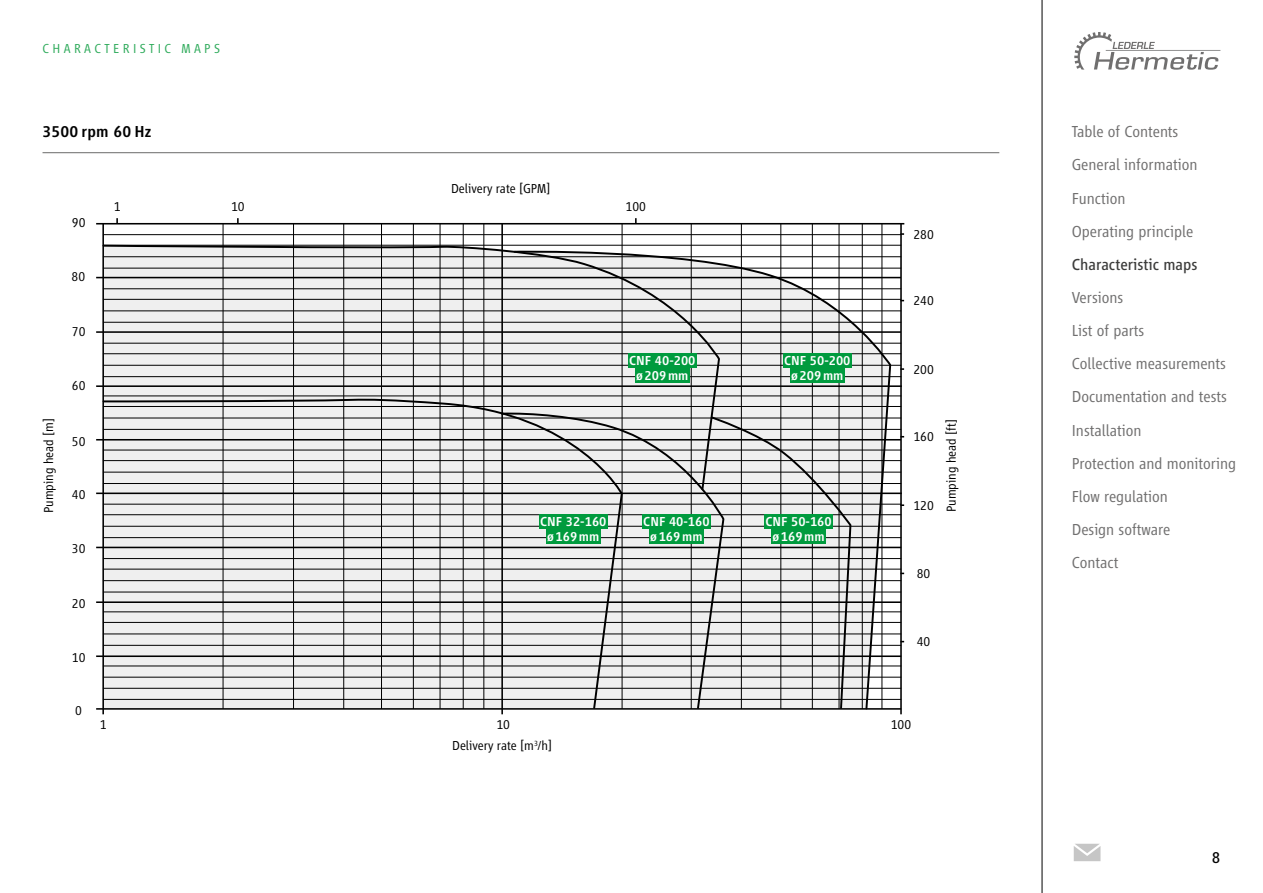
<style>
.page{position:relative;width:1263px;height:893px;background:#fff}
.page>*{position:absolute;margin:0;border:0;box-sizing:border-box;transform-origin:0 0}
.t1{font:300 16.5px/33.2px "Vialog LT";color:#706f6f}
.t2{font:16.5px "Vialog LT";color:#3c3c3b}
.t3{font:500 16.5px "Vialog LT";letter-spacing:.01em;color:#000}
.t4{font:16.5px "Vialog LT";color:#000}
.t5{font:300 13.5px "Vialog LT";color:#000}
.t6{font:500 13.5px/15px "Vialog LT";color:#fff;text-align:center}
.t7{font:300 13.5px "Vialog LT";letter-spacing:.25em;color:#30ab5c}
</style>
<div class="page">
<hr style="left:43px;top:152px;width:956px;height:1px;background:#6b6b6a">
<svg style="left:1074px;top:844px;width:26px;height:17px"></svg>
<svg style="left:1074px;top:32px;width:146px;height:38px"></svg>
<hr style="left:103px;top:677px;width:798px;height:1px;background:#000">
<hr style="left:103px;top:622px;width:798px;height:1px;background:#000">
<hr style="left:103px;top:569px;width:798px;height:1px;background:#000">
<hr style="left:103px;top:514px;width:798px;height:1px;background:#000">
<hr style="left:103px;top:460px;width:798px;height:1px;background:#000">
<hr style="left:103px;top:406px;width:798px;height:1px;background:#000">
<hr style="left:103px;top:353px;width:798px;height:1px;background:#000">
<hr style="left:103px;top:299px;width:798px;height:1px;background:#000">
<hr style="left:103px;top:245px;width:798px;height:1px;background:#000">
<hr style="left:103px;top:688px;width:798px;height:1px;background:#000">
<hr style="left:103px;top:634px;width:798px;height:1px;background:#000">
<hr style="left:103px;top:580px;width:798px;height:1px;background:#000">
<hr style="left:103px;top:526px;width:798px;height:1px;background:#000">
<hr style="left:103px;top:472px;width:798px;height:1px;background:#000">
<hr style="left:103px;top:418px;width:798px;height:1px;background:#000">
<hr style="left:103px;top:365px;width:798px;height:1px;background:#000">
<hr style="left:103px;top:311px;width:798px;height:1px;background:#000">
<hr style="left:103px;top:256px;width:798px;height:1px;background:#000">
<hr style="left:103px;top:666px;width:798px;height:1px;background:#000">
<hr style="left:103px;top:612px;width:798px;height:1px;background:#000">
<hr style="left:103px;top:558px;width:798px;height:1px;background:#000">
<hr style="left:103px;top:504px;width:798px;height:1px;background:#000">
<hr style="left:103px;top:450px;width:798px;height:1px;background:#000">
<hr style="left:103px;top:396px;width:798px;height:1px;background:#000">
<hr style="left:103px;top:343px;width:798px;height:1px;background:#000">
<hr style="left:103px;top:288px;width:798px;height:1px;background:#000">
<hr style="left:103px;top:234px;width:798px;height:1px;background:#000">
<hr style="left:103px;top:699px;width:798px;height:1px;background:#000">
<hr style="left:103px;top:645px;width:798px;height:1px;background:#000">
<hr style="left:103px;top:592px;width:798px;height:1px;background:#000">
<hr style="left:103px;top:537px;width:798px;height:1px;background:#000">
<hr style="left:103px;top:483px;width:798px;height:1px;background:#000">
<hr style="left:103px;top:429px;width:798px;height:1px;background:#000">
<hr style="left:103px;top:376px;width:798px;height:1px;background:#000">
<hr style="left:103px;top:322px;width:798px;height:1px;background:#000">
<hr style="left:103px;top:268px;width:798px;height:1px;background:#000">
<hr style="left:223px;top:224px;width:1px;height:485px;background:#000">
<hr style="left:293px;top:224px;width:1px;height:485px;background:#000">
<hr style="left:343px;top:224px;width:1px;height:485px;background:#000">
<hr style="left:381px;top:224px;width:1px;height:485px;background:#000">
<hr style="left:413px;top:224px;width:1px;height:485px;background:#000">
<hr style="left:440px;top:224px;width:1px;height:485px;background:#000">
<hr style="left:463px;top:224px;width:1px;height:485px;background:#000">
<hr style="left:483px;top:224px;width:1px;height:485px;background:#000">
<hr style="left:622px;top:224px;width:1px;height:485px;background:#000">
<hr style="left:691px;top:224px;width:1px;height:485px;background:#000">
<hr style="left:741px;top:224px;width:1px;height:485px;background:#000">
<hr style="left:780px;top:224px;width:1px;height:485px;background:#000">
<hr style="left:812px;top:224px;width:1px;height:485px;background:#000">
<hr style="left:839px;top:224px;width:1px;height:485px;background:#000">
<hr style="left:862px;top:224px;width:1px;height:485px;background:#000">
<hr style="left:882px;top:224px;width:1px;height:485px;background:#000">
<hr style="left:102px;top:224px;width:2px;height:490px;background:#000">
<hr style="left:501px;top:224px;width:2px;height:490px;background:#000">
<hr style="left:900px;top:224px;width:2px;height:490px;background:#000">
<hr style="left:96px;top:223px;width:808px;height:1px;background:#000">
<hr style="left:96px;top:277px;width:805px;height:1px;background:#000">
<hr style="left:96px;top:331px;width:805px;height:2px;background:#000">
<hr style="left:96px;top:385px;width:806px;height:2px;background:#000">
<hr style="left:96px;top:439px;width:805px;height:2px;background:#000">
<hr style="left:96px;top:493px;width:806px;height:1px;background:#000">
<hr style="left:96px;top:655px;width:805px;height:2px;background:#000">
<hr style="left:96px;top:601px;width:805px;height:2px;background:#000">
<hr style="left:96px;top:547px;width:805px;height:1px;background:#000">
<hr style="left:96px;top:708px;width:805px;height:2px;background:#000">
<svg style="left:102px;top:244px;width:619px;height:153px"></svg>
<svg style="left:102px;top:397px;width:411px;height:313px"></svg>
<svg style="left:500px;top:412px;width:13px;height:298px"></svg>
<svg style="left:513px;top:249px;width:379px;height:461px"></svg>
<div style="left:764px;top:514px;width:69px;height:15px;background:#009b3e"></div>
<div style="left:771px;top:529px;width:55px;height:15px;background:#009b3e"></div>
<div style="left:783px;top:353px;width:69px;height:15px;background:#009b3e"></div>
<div style="left:790px;top:368px;width:55px;height:15px;background:#009b3e"></div>
<div style="left:642px;top:514px;width:69px;height:15px;background:#009b3e"></div>
<div style="left:649px;top:529px;width:55px;height:15px;background:#009b3e"></div>
<div style="left:539px;top:514px;width:69px;height:15px;background:#009b3e"></div>
<div style="left:546px;top:529px;width:55px;height:15px;background:#009b3e"></div>
<div style="left:628px;top:353px;width:69px;height:15px;background:#009b3e"></div>
<div style="left:635px;top:368px;width:55px;height:15px;background:#009b3e"></div>
<hr style="left:1042px;top:0;width:1px;height:893px;background:#000">
<p class="t7" style="left:43px;top:41px;width:179px">CHARACTERISTIC MAPS</p>
<p class="t3" style="left:43px;top:123px;width:110px">3500 rpm 60 Hz</p>
<p class="t5" style="left:72px;top:215px;width:15px">90</p>
<p class="t5" style="left:72px;top:269px;width:15px">80</p>
<p class="t5" style="left:72px;top:324px;width:15px">70</p>
<p class="t5" style="left:72px;top:378px;width:15px">60</p>
<p class="t5" style="left:114px;top:199px;width:8px">1</p>
<p class="t5" style="left:451px;top:181px;width:101px">Delivery rate [GPM]</p>
<p class="t5" style="left:231px;top:199px;width:15px">10</p>
<p class="t5" style="left:626px;top:199px;width:22px">100</p>
<p class="t6" style="left:629px;top:353px;width:68px">CNF 40-200 ø209mm</p>
<p class="t6" style="left:784px;top:353px;width:68px">CNF 50-200 ø209mm</p>
<p class="t5" style="left:913px;top:227px;width:22px">280</p>
<p class="t5" style="left:913px;top:293px;width:22px">240</p>
<p class="t5" style="left:913px;top:362px;width:22px">200</p>
<p class="t5" style="left:41px;top:513px;width:97px;rotate:-90deg">Pumping head [m]</p>
<p class="t5" style="left:944px;top:512px;width:95px;rotate:-90deg">Pumping head [ft]</p>
<p class="t5" style="left:913px;top:429px;width:22px">160</p>
<p class="t5" style="left:72px;top:434px;width:15px">50</p>
<p class="t5" style="left:72px;top:487px;width:15px">40</p>
<p class="t5" style="left:913px;top:498px;width:22px">120</p>
<p class="t5" style="left:72px;top:541px;width:15px">30</p>
<p class="t5" style="left:72px;top:596px;width:15px">20</p>
<p class="t5" style="left:72px;top:650px;width:15px">10</p>
<p class="t6" style="left:540px;top:514px;width:68px">CNF 32-160 ø169mm</p>
<p class="t6" style="left:643px;top:514px;width:68px">CNF 40-160 ø169mm</p>
<p class="t6" style="left:765px;top:514px;width:68px">CNF 50-160 ø169mm</p>
<p class="t5" style="left:917px;top:566px;width:15px">80</p>
<p class="t5" style="left:917px;top:634px;width:15px">40</p>
<p class="t5" style="left:75px;top:703px;width:8px">0</p>
<p class="t5" style="left:100px;top:717px;width:8px">1</p>
<p class="t5" style="left:891px;top:717px;width:22px">100</p>
<p class="t5" style="left:496px;top:717px;width:15px">10</p>
<p class="t5" style="left:452px;top:738px;width:101px">Delivery rate [m<sup>3</sup>/h]</p>
<p class="t1" style="left:1072px;top:115px;width:127px">Table of Contents<br>General information<br>Function<br>Operating principle</p>
<p class="t2" style="left:1072px;top:255px;width:127px">Characteristic maps</p>
<p class="t1" style="left:1072px;top:281px;width:166px">Versions<br>List of parts<br>Collective measurements<br>Documentation and tests<br>Installation<br>Protection and monitoring<br>Flow regulation<br>Design software<br>Contact</p>
<p class="t4" style="left:1212px;top:849px;width:10px">8</p>
</div>
